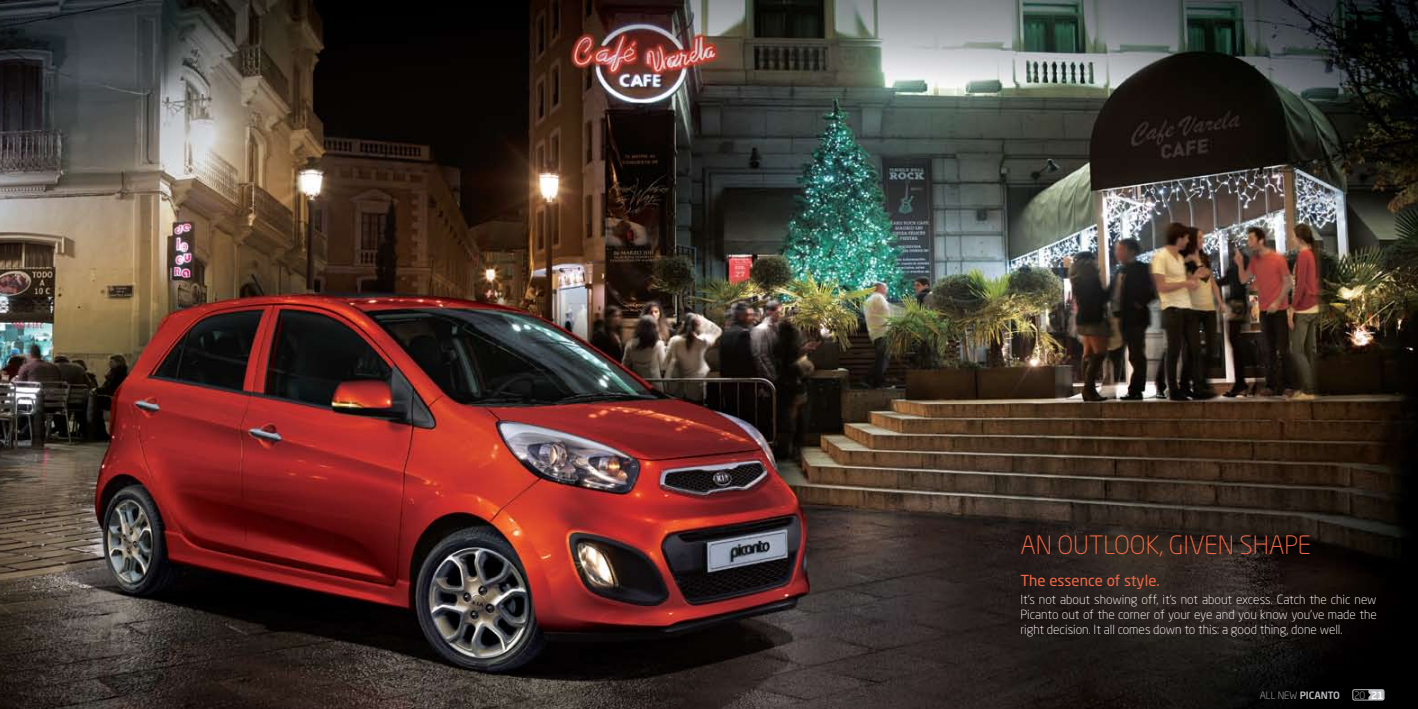
<style>
.page{position:relative;width:1418px;height:709px;background:#fff}
.page>*{position:absolute;margin:0;border:0;box-sizing:border-box;transform-origin:0 0}
.t1{font:300 25px "Neo Sans Pro Cyr";color:#f26846}
.t2{font:15px "Neo Sans Pro Cyr";color:#f26846}
.t3{font:300 12.5px/15px "Neo Sans Pro Cyr";color:#fff;text-align:justify}
.t4{font:500 10px "Neo Sans Pro Cyr";color:#bcbdc0}
.t5{font:300 10px "Neo Sans Pro Cyr";color:#bcbdc0}
.s1{font-weight:300}
.s2{font-weight:500;color:#fff}
</style>
<div class="page">
<img style="left:0;top:0;width:1417px;height:709px">
<div style="left:1352px;top:689px;width:32px;height:11px;border:1px solid #bcbdc0;border-radius:2px"></div>
<div style="left:1371px;top:689px;width:12px;height:11px;background:#bcbdc0;border-radius:2px"></div>
<svg style="left:1368px;top:689px;width:5px;height:11px"></svg>
<h1 class="t1" style="left:1020px;top:529px;width:292px">An outlook, given shape</h1>
<p class="t2" style="left:1020px;top:571px;width:141px">The essence of style.</p>
<p class="t3" style="left:1020px;top:592px;width:358px">It’s not about showing off, it’s not about excess. Catch the chic new Picanto out of the corner of your eye and you know you’ve made the right decision. It all comes down to this: a good thing, done well.</p>
<p class="t4" style="left:1259px;top:689px;width:82px"><span class="s1">ALL NEW</span> PICANTO</p>
<p class="t5" style="left:1354px;top:689px;width:31px">20 <span class="s2">21</span></p>
</div>
